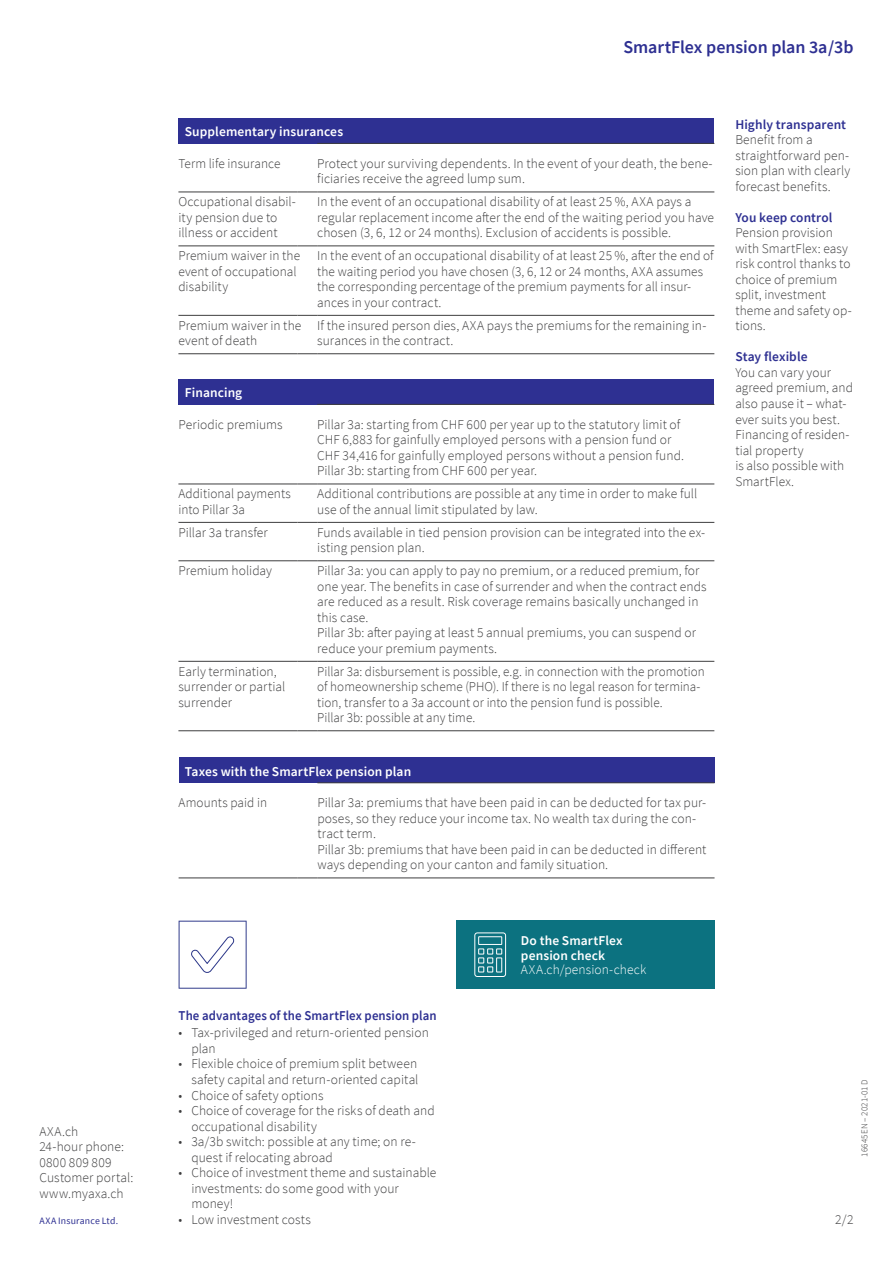
<style>
.page{position:relative;width:893px;height:1263px;background:#fff}
.page>*{position:absolute;margin:0;border:0;box-sizing:border-box;transform-origin:0 0}
.t1{font:600 18px "Source Sans Pro";letter-spacing:-.005em;color:#2e3092}
.t2{font:300 13.5px/15.5px "Source Sans Pro";letter-spacing:.005em;color:#3e3e3f}
.t3{font:600 13.5px/15.6px "Source Sans Pro";letter-spacing:.01em;color:#fff}
.t4{font:600 13.5px "Source Sans Pro";letter-spacing:.01em;color:#2e3092}
.t5{font:600 13.5px "Source Sans Pro";letter-spacing:.01em;color:#2e3092;scale:.95 1}
.t6{font:300 13.5px "Source Sans Pro";letter-spacing:.01em;color:#fff}
.t7{font:9.75px "Source Sans Pro";letter-spacing:.02em;color:#2e3092}
.t8{font:300 9px "Source Sans Pro";letter-spacing:.015em;color:#3e3e3f}
</style>
<div class="page">
<div style="left:178px;top:379px;width:536px;height:25px;background:#2e3092"></div>
<hr style="left:317px;top:404px;width:397px;height:1px;background:#3e3e3f">
<hr style="left:178px;top:484px;width:119px;height:1px;background:#3e3e3f">
<svg style="left:297px;top:484px;width:20px;height:1px"></svg>
<hr style="left:317px;top:484px;width:397px;height:1px;background:#3e3e3f">
<hr style="left:178px;top:522px;width:119px;height:1px;background:#3e3e3f">
<hr style="left:178px;top:560px;width:119px;height:1px;background:#3e3e3f">
<svg style="left:297px;top:522px;width:20px;height:1px"></svg>
<svg style="left:297px;top:560px;width:20px;height:1px"></svg>
<hr style="left:317px;top:522px;width:397px;height:1px;background:#3e3e3f">
<hr style="left:317px;top:560px;width:397px;height:1px;background:#3e3e3f">
<hr style="left:178px;top:661px;width:119px;height:1px;background:#3e3e3f">
<svg style="left:297px;top:661px;width:20px;height:1px"></svg>
<hr style="left:317px;top:661px;width:397px;height:1px;background:#3e3e3f">
<hr style="left:178px;top:730px;width:119px;height:1px;background:#3e3e3f">
<svg style="left:297px;top:730px;width:20px;height:1px"></svg>
<hr style="left:317px;top:730px;width:397px;height:1px;background:#3e3e3f">
<div style="left:178px;top:118px;width:536px;height:25px;background:#2e3092"></div>
<hr style="left:317px;top:143px;width:397px;height:1px;background:#3e3e3f">
<hr style="left:178px;top:353px;width:119px;height:1px;background:#3e3e3f">
<svg style="left:297px;top:353px;width:20px;height:1px"></svg>
<hr style="left:317px;top:353px;width:397px;height:1px;background:#3e3e3f">
<hr style="left:178px;top:192px;width:119px;height:1px;background:#3e3e3f">
<svg style="left:297px;top:192px;width:20px;height:1px"></svg>
<hr style="left:317px;top:192px;width:397px;height:1px;background:#3e3e3f">
<hr style="left:178px;top:246px;width:119px;height:1px;background:#3e3e3f">
<svg style="left:297px;top:246px;width:20px;height:1px"></svg>
<hr style="left:178px;top:315px;width:119px;height:1px;background:#3e3e3f">
<svg style="left:297px;top:315px;width:20px;height:1px"></svg>
<hr style="left:317px;top:246px;width:397px;height:1px;background:#3e3e3f">
<hr style="left:317px;top:315px;width:397px;height:1px;background:#3e3e3f">
<div style="left:179px;top:758px;width:535px;height:25px;background:#2e3092"></div>
<hr style="left:317px;top:782px;width:397px;height:1px;background:#3e3e3f">
<hr style="left:179px;top:878px;width:119px;height:1px;background:#3e3e3f">
<svg style="left:298px;top:878px;width:19px;height:1px"></svg>
<hr style="left:317px;top:878px;width:397px;height:1px;background:#3e3e3f">
<svg style="left:179px;top:921px;width:68px;height:68px"></svg>
<div style="left:456px;top:921px;width:258px;height:68px;background:#0c7280"></div>
<svg style="left:474px;top:932px;width:33px;height:45px"></svg>
<p class="t2" style="left:39px;top:1123px;width:95px">AXA.ch<br>24-hour phone:<br>0800 809 809<br>Customer portal: www.myaxa.ch</p>
<p class="t7" style="left:39px;top:1214px;width:80px">AXA Insurance Ltd.</p>
<h1 class="t1" style="left:623px;top:35px;width:232px">SmartFlex pension plan 3a/3b</h1>
<p class="t3" style="left:185px;top:124px;width:160px">Supplementary insurances</p>
<p class="t2" style="left:178px;top:156px;width:104px">Term life insurance</p>
<p class="t2" style="left:317px;top:156px;width:397px">Protect your surviving dependents. In the event of your death, the bene&shy;ficiaries receive the agreed lump sum.</p>
<p class="t2" style="left:178px;top:194px;width:119px">Occupational disabil&shy;ity pension due to illness or accident</p>
<p class="t2" style="left:317px;top:194px;width:398px">In the event of an occupational disability of at least 25 %, AXA pays a regular replacement income after the end of the waiting period you have chosen (3, 6, 12 or 24 months). Exclusion of accidents is possible.</p>
<p class="t2" style="left:178px;top:248px;width:123px">Premium waiver in the event of occupational disability</p>
<p class="t2" style="left:317px;top:248px;width:398px">In the event of an occupational disability of at least 25 %, after the end of the waiting period you have chosen (3, 6, 12 or 24 months, AXA assumes the corresponding percentage of the premium payments for all insur&shy;ances in your contract.</p>
<p class="t2" style="left:178px;top:318px;width:125px">Premium waiver in the event of death</p>
<p class="t2" style="left:317px;top:318px;width:391px">If the insured person dies, AXA pays the premiums for the remaining in&shy;surances in the contract.</p>
<p class="t3" style="left:185px;top:385px;width:59px">Financing</p>
<p class="t2" style="left:178px;top:417px;width:106px">Periodic premiums</p>
<p class="t2" style="left:317px;top:417px;width:368px">Pillar 3a: starting from CHF 600 per year up to the statutory limit of CHF 6,883 for gainfully employed persons with a pension fund or CHF 34,416 for gainfully employed persons without a pension fund.<br>Pillar 3b: starting from CHF 600 per year.</p>
<p class="t2" style="left:178px;top:486px;width:114px">Additional payments into Pillar 3a</p>
<p class="t2" style="left:317px;top:486px;width:382px">Additional contributions are possible at any time in order to make full use of the annual limit stipulated by law.</p>
<p class="t2" style="left:178px;top:525px;width:91px">Pillar 3a transfer</p>
<p class="t2" style="left:317px;top:525px;width:390px">Funds available in tied pension provision can be integrated into the ex&shy;isting pension plan.</p>
<p class="t2" style="left:178px;top:563px;width:95px">Premium holiday</p>
<p class="t2" style="left:317px;top:563px;width:391px">Pillar 3a: you can apply to pay no premium, or a reduced premium, for one year. The benefits in case of surrender and when the contract ends are reduced as a result. Risk coverage remains basically unchanged in this case.<br>Pillar 3b: after paying at least 5 annual premiums, you can suspend or reduce your premium payments.</p>
<p class="t2" style="left:178px;top:663px;width:109px">Early termination, surrender or partial surrender</p>
<p class="t2" style="left:317px;top:663px;width:389px">Pillar 3a: disbursement is possible, e.g. in connection with the promotion of homeownership scheme (PHO). If there is no legal reason for termina&shy;tion, transfer to a 3a account or into the pension fund is possible.<br>Pillar 3b: possible at any time.</p>
<p class="t3" style="left:185px;top:763px;width:228px">Taxes with the SmartFlex pension plan</p>
<p class="t2" style="left:179px;top:795px;width:90px">Amounts paid in</p>
<p class="t2" style="left:317px;top:795px;width:391px">Pillar 3a: premiums that have been paid in can be deducted for tax pur&shy;poses, so they reduce your income tax. No wealth tax during the con&shy;tract term.<br>Pillar 3b: premiums that have been paid in can be deducted in different ways depending on your canton and family situation.</p>
<p class="t4" style="left:735px;top:115px;width:112px">Highly transparent</p>
<p class="t2" style="left:735px;top:132px;width:116px">Benefit from a straightforward pen&shy;sion plan with clearly forecast benefits.</p>
<p class="t4" style="left:735px;top:208px;width:99px">You keep control</p>
<p class="t2" style="left:735px;top:225px;width:118px">Pension provision with SmartFlex: easy risk control thanks to choice of premium split, investment theme and safety op&shy;tions.</p>
<p class="t4" style="left:735px;top:348px;width:74px">Stay flexible</p>
<p class="t2" style="left:735px;top:365px;width:119px">You can vary your agreed premium, and also pause it – what&shy;ever suits you best.<br>Financing of residen&shy;tial property<br>is also possible with<br>SmartFlex.</p>
<p class="t5" style="left:179px;top:1006px;width:273px">The advantages of the SmartFlex pension plan</p>
<p class="t2" style="left:191px;top:1025px;width:239px;text-indent:-13px">• Tax-privileged and return-oriented pension plan</p>
<p class="t2" style="left:179px;top:1056px;width:241px;text-align:right">• Flexible choice of premium split between safety capital and return-oriented capital</p>
<p class="t2" style="left:179px;top:1087px;width:147px">• Choice of safety options</p>
<p class="t2" style="left:191px;top:1103px;width:245px;text-indent:-13px">• Choice of coverage for the risks of death and occupational disability</p>
<p class="t2" style="left:191px;top:1134px;width:226px;text-indent:-13px">• 3a/3b switch: possible at any time; on re&shy;quest if relocating abroad</p>
<p class="t2" style="left:191px;top:1165px;width:247px;text-indent:-13px">• Choice of investment theme and sustainable investments: do some good with your money!</p>
<p class="t2" style="left:179px;top:1211px;width:134px">• Low investment costs</p>
<p class="t3" style="left:521px;top:932px;width:103px">Do the SmartFlex pension check</p>
<p class="t6" style="left:521px;top:961px;width:127px">AXA.ch/pension-check</p>
<p class="t8" style="left:859px;top:1157px;width:79px;rotate:-90deg">16645EN – 2021-01 D</p>
<p class="t2" style="left:835px;top:1211px;width:20px">2/2</p>
</div>
